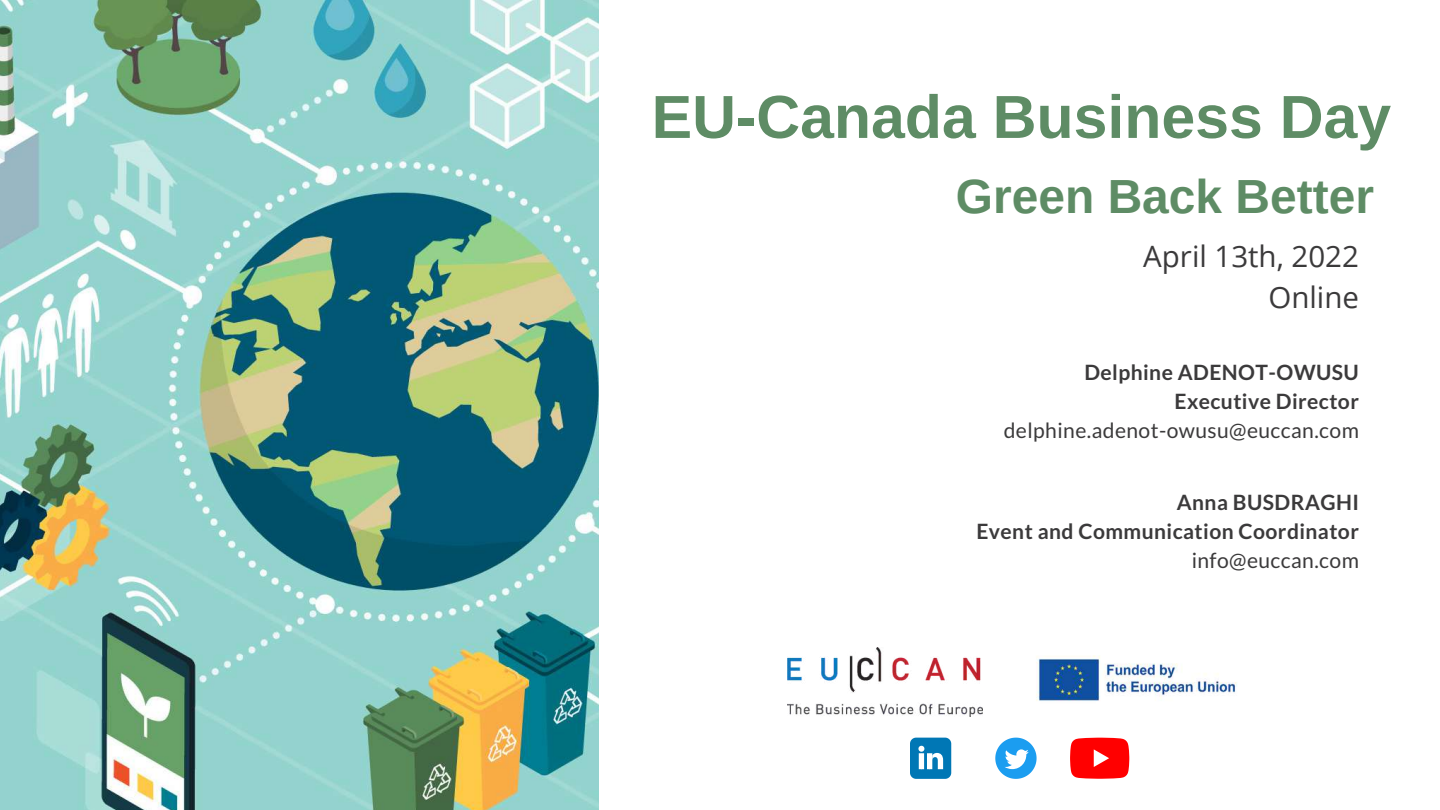
<style>
.page{position:relative;width:1440px;height:810px;background:#fff}
.page>*{position:absolute;margin:0;border:0;box-sizing:border-box;transform-origin:0 0}
.t1{font:700 60.8px "Arimo";color:#5e8c65}
.t2{font:700 47.9px "Arimo";color:#5e8c65}
.t3{font:29.5px/41.2px "Open Sans";color:#3b3a3b;text-align:right}
.t4{font:700 21.1px/29.2px "Lato";letter-spacing:.02em;color:#3b3a3b;text-align:right}
.t5{font:21.1px "Lato";letter-spacing:.02em;color:#3b3a3b}
</style>
<div class="page">
<img style="left:0;top:0;width:599px;height:810px">
<img style="left:787px;top:648px;width:195px;height:69px">
<img style="left:1036px;top:655px;width:201px;height:46px">
<svg style="left:910px;top:738px;width:41px;height:41px"></svg>
<svg style="left:995px;top:738px;width:42px;height:41px"></svg>
<svg style="left:1070px;top:738px;width:59px;height:41px;background:#ff1d1d"></svg>
<h1 class="t1" style="left:652px;top:83px;width:741px">EU-Canada Business Day</h1>
<h2 class="t2" style="left:956px;top:169px;width:420px">Green Back Better</h2>
<h3 class="t3" style="left:1143px;top:235px;width:217px">April 13th, 2022<br>Online</h3>
<p class="t4" style="left:1084px;top:357px;width:276px">Delphine ADENOT-OWUSU<br>Executive Director</p>
<p class="t5" style="left:1004px;top:418px;width:357px">delphine.adenot-owusu@euccan.com</p>
<p class="t4" style="left:976px;top:487px;width:384px">Anna BUSDRAGHI<br>Event and Communication Coordinator</p>
<p class="t5" style="left:1192px;top:548px;width:169px">info@euccan.com</p>
</div>
